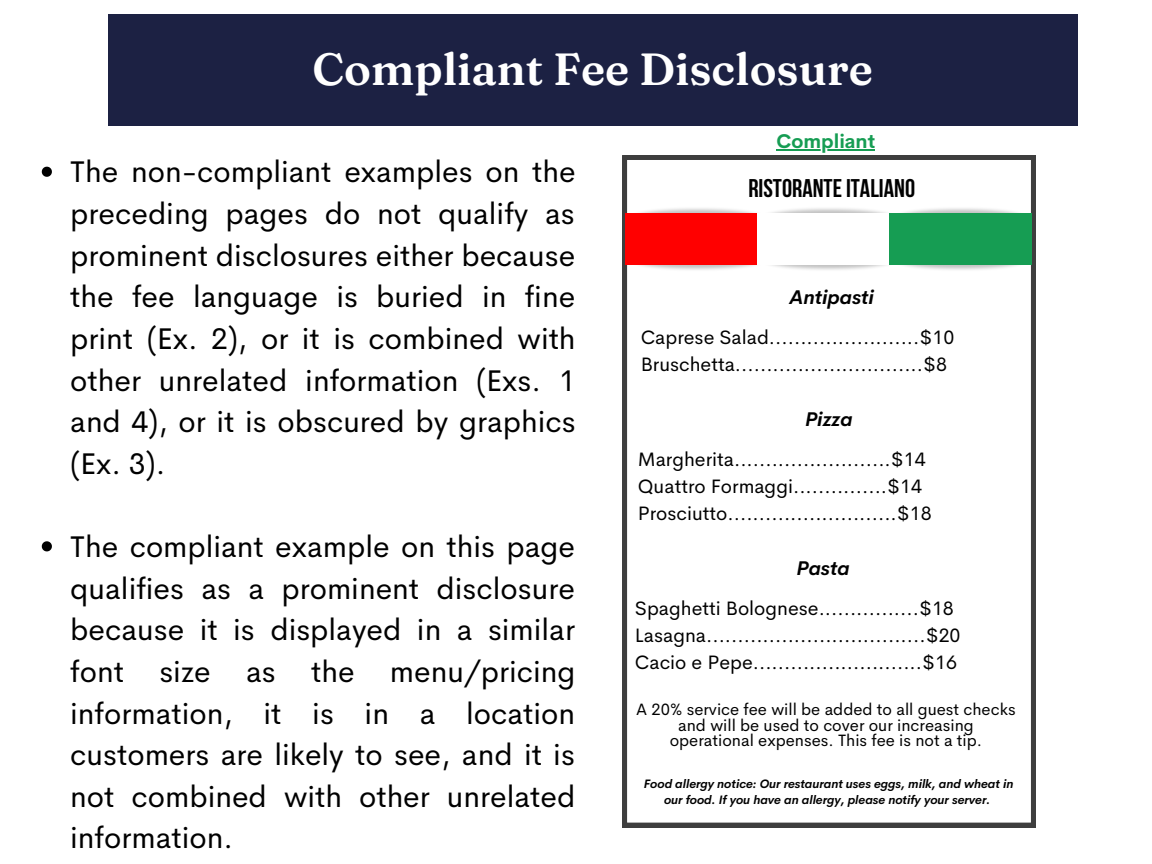
<style>
.page{position:relative;width:1152px;height:864px;background:#fff}
.page>*{position:absolute;margin:0;border:0;box-sizing:border-box;transform-origin:0 0}
.t1{font:600 45px "Fraunces 9 pt";color:#fff}
.t2{font:30px/41.7px "Cerebri Sans";color:#000;text-align:justify}
.t3{font:700 25.5px "Bebas Neue";color:#000}
.t4{font:19.5px "Cerebri Sans";color:#000}
.t5{font:italic 700 19.5px "Cerebri Sans";color:#000}
.t6{font:700 19.5px "Cerebri Sans";color:#169d53}
.t7{font:16.5px/15.8px "Cerebri Sans";color:#000;text-align:center}
.t8{font:italic 700 12px/16px "Cerebri Sans";color:#000;text-align:center}
</style>
<div class="page">
<div style="left:108px;top:14px;width:969px;height:112px;background:#1c2143"></div>
<svg style="left:623px;top:155px;width:412px;height:672px"></svg>
<hr style="left:777px;top:149px;width:98px;height:1px;background:#169d53">
<img style="left:623px;top:251px;width:131px;height:27px">
<img style="left:623px;top:199px;width:131px;height:27px">
<div style="left:626px;top:213px;width:142px;height:52px;background:#f00"></div>
<img style="left:754px;top:265px;width:132px;height:13px">
<img style="left:754px;top:199px;width:132px;height:14px">
<div style="left:757px;top:213px;width:143px;height:52px;background:#fff"></div>
<img style="left:886px;top:251px;width:149px;height:27px">
<img style="left:886px;top:199px;width:149px;height:27px">
<div style="left:889px;top:213px;width:143px;height:52px;background:#169d53"></div>
<svg style="left:42px;top:167px;width:10px;height:10px"></svg>
<svg style="left:42px;top:541px;width:10px;height:10px"></svg>
<p class="t1" style="left:312px;top:41px;width:562px">Compliant Fee Disclosure</p>
<p class="t6" style="left:777px;top:129px;width:100px">Compliant</p>
<p class="t3" style="left:748px;top:178px;width:168px">RISTORANTEITALIANO</p>
<p class="t2" style="left:70px;top:151px;width:507px">The non-compliant examples on the preceding pages do not qualify as prominent disclosures either because the fee language is buried in fine print (Ex. 2), or it is combined with other unrelated information (Exs. 1 and 4), or it is obscured by graphics (Ex. 3).</p>
<p class="t5" style="left:790px;top:285px;width:86px">Antipasti</p>
<p class="t4" style="left:641px;top:325px;width:315px">Caprese Salad........................$10</p>
<p class="t4" style="left:641px;top:352px;width:308px">Bruschetta..............................$8</p>
<p class="t5" style="left:805px;top:407px;width:49px">Pizza</p>
<p class="t4" style="left:638px;top:447px;width:290px">Margherita.........................$14</p>
<p class="t4" style="left:638px;top:474px;width:286px">Quattro Formaggi...............$14</p>
<p class="t4" style="left:638px;top:501px;width:296px">Prosciutto...........................$18</p>
<p class="t5" style="left:796px;top:555px;width:55px">Pasta</p>
<p class="t4" style="left:635px;top:595px;width:321px">Spaghetti Bolognese................$18</p>
<p class="t4" style="left:635px;top:622px;width:327px">Lasagna...................................$20</p>
<p class="t4" style="left:635px;top:649px;width:324px">Cacio e Pepe...........................$16</p>
<p class="t2" style="left:70px;top:526px;width:507px">The compliant example on this page qualifies as a prominent disclosure because it is displayed in a similar font size as the menu/pricing information, it is in a location customers are likely to see, and it is not combined with other unrelated information.</p>
<p class="t7" style="left:636px;top:701px;width:381px">A 20% service fee will be added to all guest checks and will be used to cover our increasing operational expenses. This fee is not a tip.</p>
<p class="t8" style="left:644px;top:776px;width:371px">Food allergy notice: Our restaurant uses eggs, milk, and wheat in our food. If you have an allergy, please notify your server.</p>
</div>
